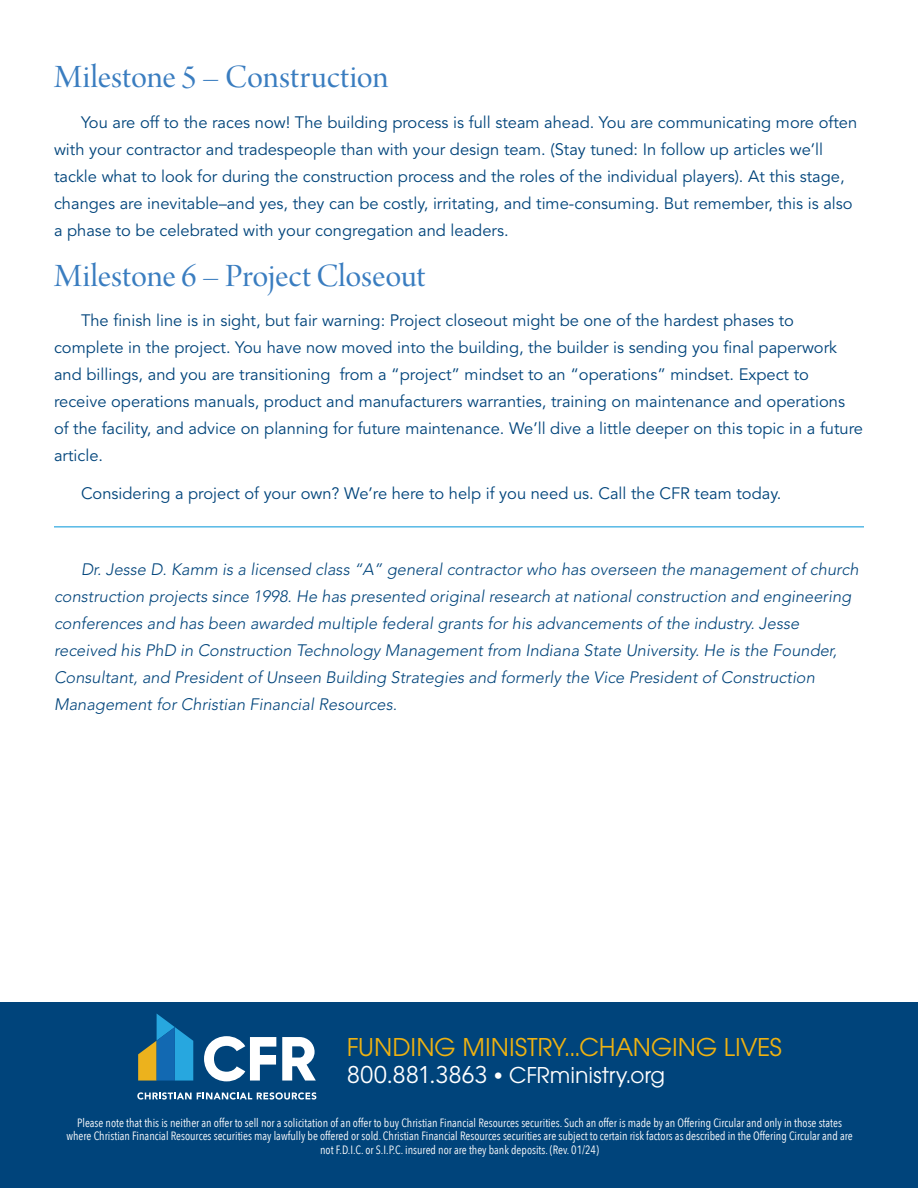
<style>
.page{position:relative;width:918px;height:1188px;background:#fff}
.page>*{position:absolute;margin:0;border:0;box-sizing:border-box;transform-origin:0 0}
.t1{font:34.5px "Arno Pro Display";letter-spacing:-.005em;color:#3a7dc0}
.t2{font:27px "Avant Garde";color:#efb211}
.t3{font:24px "Avant Garde";color:#fff}
.t4{font:16.5px/27px "Avenir LT Std";color:#00447b}
.t5{font:italic 300 16.5px/27px "Avenir LT Std";color:#00447b}
.t6{font:12px/13.5px "Avenir Next Condensed";color:#fff;text-align:center}
.s1{font-family:"Avenir LT Std"}
.s2{font-family:"Avenir LT Std";font-size:18px}
</style>
<div class="page">
<hr style="left:54px;top:526px;width:810px;height:1px;background:#0095d9">
<div style="left:0;top:1002px;width:918px;height:186px;background:#00447b"></div>
<svg style="left:138px;top:1014px;width:55px;height:67px"></svg>
<svg style="left:204px;top:1036px;width:72px;height:45px"></svg>
<svg style="left:282px;top:1037px;width:34px;height:44px"></svg>
<svg style="left:137px;top:1092px;width:179px;height:8px"></svg>
<h1 class="t1" style="left:54px;top:58px;width:336px">Milestone 5 – Construction</h1>
<p class="t4" style="left:54px;top:109px;width:805px;text-indent:27px">You are off to the races now! The building process is full steam ahead. You are communicating more often with your contractor and tradespeople than with your design team. (Stay tuned: In follow up articles we’ll tackle what to look for during the construction process and the roles of the individual players). At this stage, changes are inevitable–and yes, they can be costly, irritating, and time-consuming. But remember, this is also a phase to be celebrated with your congregation and leaders.</p>
<h1 class="t1" style="left:54px;top:257px;width:373px">Milestone 6 – Project Closeout</h1>
<p class="t4" style="left:54px;top:308px;width:811px;text-indent:27px">The finish line is in sight, but fair warning: Project closeout might be one of the hardest phases to complete in the project. You have now moved into the building, the builder is sending you final paperwork and billings, and you are transitioning from a “project” mindset to an “operations” mindset. Expect to receive operations manuals, product and manufacturers warranties, training on maintenance and operations of the facility, and advice on planning for future maintenance. We’ll dive a little deeper on this topic in a future article.</p>
<p class="t4" style="left:81px;top:480px;width:702px">Considering a project of your own? We’re here to help if you need us. Call the CFR team today.</p>
<p class="t5" style="left:54px;top:556px;width:806px;text-indent:27px">Dr. Jesse D. Kamm is a licensed class “A” general contractor who has overseen the management of church construction projects since 1998. He has presented original research at national construction and engineering conferences and has been awarded multiple federal grants for his advancements of the industry. Jesse received his PhD in Construction Technology Management from Indiana State University. He is the Founder, Consultant, and President of Unseen Building Strategies and formerly the Vice President of Construction Management for Christian Financial Resources.</p>
<h2 class="t2" style="left:347px;top:1032px;width:437px">FUNDING MINISTRY...CHANGING LIVES</h2>
<h3 class="t3" style="left:347px;top:1061px;width:320px"><span class="s1">800.881.3863</span> <span class="s2">•</span> CFRministry.org</h3>
<p class="t6" style="left:66px;top:1115px;width:788px">Please note that this is neither an offer to sell nor a solicitation of an offer to buy Christian Financial Resources securities. Such an offer is made by an Offering Circular and only in those states where Christian Financial Resources securities may lawfully be offered or sold. Christian Financial Resources securities are subject to certain risk factors as described in the Offering Circular and are not F.D.I.C. or S.I.P.C. insured nor are they bank deposits. (Rev. 01/24)</p>
</div>
